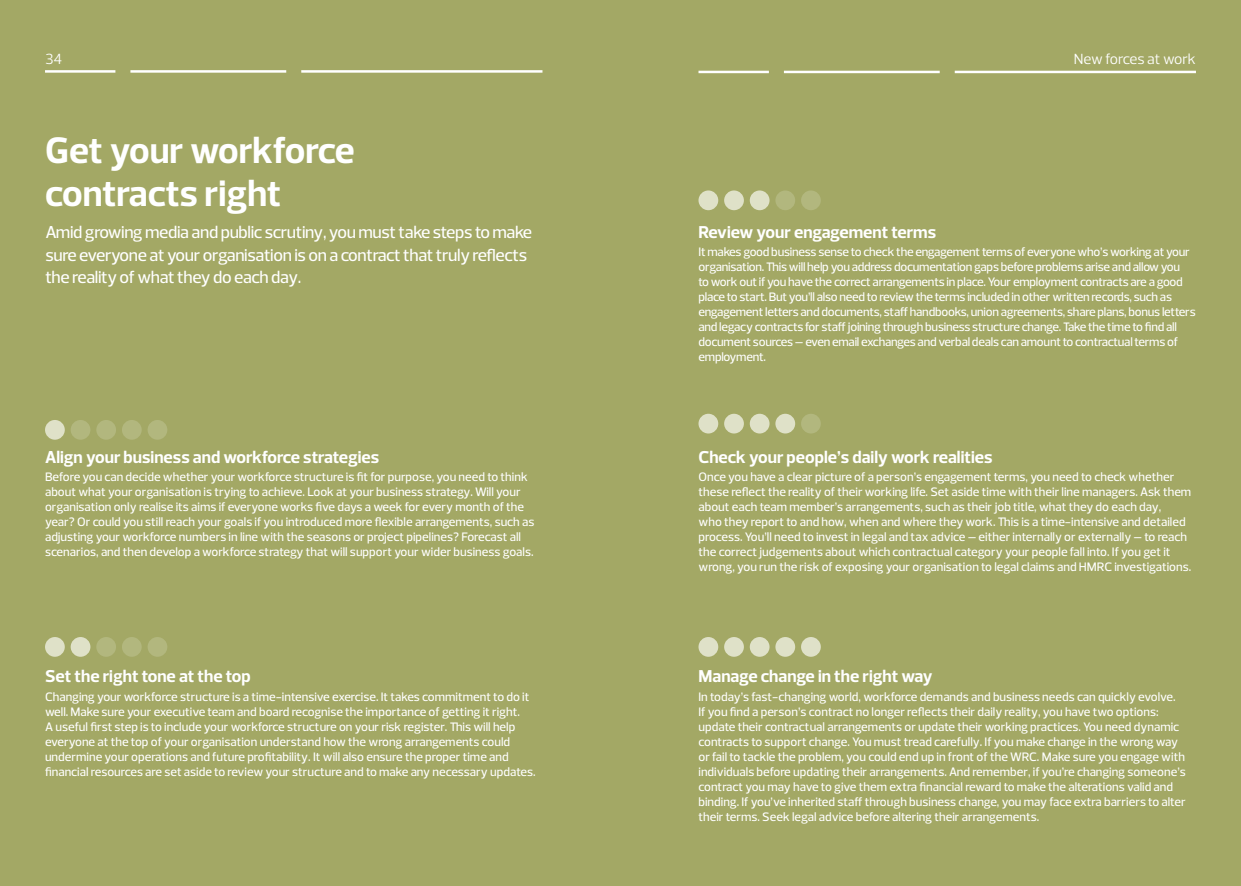
<style>
.page{position:relative;width:1241px;height:886px;background:#fff}
.page>*{position:absolute;margin:0;border:0;box-sizing:border-box;transform-origin:0 0}
.Heading_one_WHITE{font:700 37.5px/42.5px "Prelo";color:#fff}
.Intro_WHITE{font:500 17.5px/22.5px "Prelo";letter-spacing:-.02em;color:#fff}
.Intro_paragraph{font:700 17.5px "Prelo";color:#fff}
.Heading_1_WHITE{font:700 17.5px "Prelo";color:#fff}
.t1{font:15px "Prelo";color:#fff}
.Body_main_WHITE{font:500 12.5px/15px "Prelo";color:#fff}
.Body_main_WHITE-2{font:500 12.5px/15px "Prelo";letter-spacing:-.02em;color:#fff}
</style>
<div class="page">
<div style="left:0;top:0;width:1240px;height:886px;background:#a3a865"></div>
<hr style="left:698px;top:71px;width:70px;height:2px;background:#fff">
<hr style="left:783px;top:71px;width:156px;height:2px;background:#fff">
<hr style="left:954px;top:71px;width:241px;height:2px;background:#fff">
<hr style="left:45px;top:70px;width:70px;height:3px;background:#fff">
<hr style="left:130px;top:70px;width:156px;height:3px;background:#fff">
<hr style="left:301px;top:70px;width:241px;height:3px;background:#fff">
<div style="left:45px;top:420px;width:20px;height:20px;background:#dfe1c8;border-radius:50%"></div>
<div style="left:71px;top:420px;width:19px;height:20px;background:#b2b77e;border-radius:50%"></div>
<div style="left:96px;top:420px;width:20px;height:20px;background:#b2b77e;border-radius:50%"></div>
<div style="left:122px;top:420px;width:20px;height:20px;background:#b2b77e;border-radius:50%"></div>
<div style="left:147px;top:420px;width:20px;height:20px;background:#b2b77e;border-radius:50%"></div>
<div style="left:45px;top:637px;width:20px;height:20px;background:#dfe1c8;border-radius:50%"></div>
<div style="left:71px;top:637px;width:19px;height:20px;background:#dfe1c8;border-radius:50%"></div>
<div style="left:96px;top:637px;width:20px;height:20px;background:#b2b77e;border-radius:50%"></div>
<div style="left:122px;top:637px;width:20px;height:20px;background:#b2b77e;border-radius:50%"></div>
<div style="left:147px;top:637px;width:20px;height:20px;background:#b2b77e;border-radius:50%"></div>
<div style="left:698px;top:190px;width:20px;height:20px;background:#dfe1c8;border-radius:50%"></div>
<div style="left:724px;top:190px;width:19px;height:20px;background:#dfe1c8;border-radius:50%"></div>
<div style="left:749px;top:190px;width:20px;height:20px;background:#dfe1c8;border-radius:50%"></div>
<div style="left:775px;top:190px;width:20px;height:20px;background:#b2b77e;border-radius:50%"></div>
<div style="left:801px;top:190px;width:19px;height:20px;background:#b2b77e;border-radius:50%"></div>
<div style="left:698px;top:414px;width:20px;height:19px;background:#dfe1c8;border-radius:50%"></div>
<div style="left:724px;top:414px;width:19px;height:19px;background:#dfe1c8;border-radius:50%"></div>
<div style="left:749px;top:414px;width:20px;height:19px;background:#dfe1c8;border-radius:50%"></div>
<div style="left:775px;top:414px;width:20px;height:19px;background:#dfe1c8;border-radius:50%"></div>
<div style="left:801px;top:414px;width:19px;height:19px;background:#b2b77e;border-radius:50%"></div>
<div style="left:698px;top:637px;width:20px;height:20px;background:#dfe1c8;border-radius:50%"></div>
<div style="left:724px;top:637px;width:19px;height:20px;background:#dfe1c8;border-radius:50%"></div>
<div style="left:749px;top:637px;width:20px;height:20px;background:#dfe1c8;border-radius:50%"></div>
<div style="left:775px;top:637px;width:20px;height:20px;background:#dfe1c8;border-radius:50%"></div>
<div style="left:801px;top:637px;width:19px;height:20px;background:#dfe1c8;border-radius:50%"></div>
<p class="t1" style="left:45px;top:49px;width:19px">34</p>
<p class="t1" style="left:1073px;top:49px;width:123px">New forces at work</p>
<p class="Heading_one_WHITE" style="left:45px;top:130px;width:311px">Get your workforce contracts right</p>
<p class="Intro_WHITE" style="left:45px;top:221px;width:488px">Amid growing media and public scrutiny, you must take steps to make sure everyone at your organisation is on a contract that truly reflects the reality of what they do each day.</p>
<p class="Heading_1_WHITE" style="left:698px;top:221px;width:239px">Review your engagement terms</p>
<p class="Body_main_WHITE-2" style="left:698px;top:245px;width:498px">It makes good business sense to check the engagement terms of everyone who’s working at your organisation. This will help you address documentation gaps before problems arise and allow you<br>to work out if you have the correct arrangements in place. Your employment contracts are a good place to start. But you’ll also need to review the terms included in other written records, such as engagement letters and documents, staff handbooks, union agreements, share plans, bonus letters and legacy contracts for staff joining through business structure change. Take the time to find all document sources – even email exchanges and verbal deals can amount to contractual terms of employment.</p>
<p class="Intro_paragraph" style="left:45px;top:446px;width:335px">Align your business and workforce strategies</p>
<p class="Body_main_WHITE" style="left:45px;top:470px;width:491px">Before you can decide whether your workforce structure is fit for purpose, you need to think about what your organisation is trying to achieve. Look at your business strategy. Will your organisation only realise its aims if everyone works five days a week for every month of the year? Or could you still reach your goals if you introduced more flexible arrangements, such as adjusting your workforce numbers in line with the seasons or project pipelines? Forecast all scenarios, and then develop a workforce strategy that will support your wider business goals.</p>
<p class="Heading_1_WHITE" style="left:698px;top:446px;width:295px">Check your people’s daily work realities</p>
<p class="Body_main_WHITE" style="left:698px;top:470px;width:494px">Once you have a clear picture of a person’s engagement terms, you need to check whether these reflect the reality of their working life. Set aside time with their line managers. Ask them about each team member’s arrangements, such as their job title, what they do each day,<br>who they report to and how, when and where they work. This is a time-intensive and detailed process. You’ll need to invest in legal and tax advice – either internally or externally – to reach the correct judgements about which contractual category your people fall into. If you get it wrong, you run the risk of exposing your organisation to legal claims and HMRC investigations.</p>
<p class="Intro_paragraph" style="left:45px;top:665px;width:207px">Set the right tone at the top</p>
<p class="Body_main_WHITE" style="left:45px;top:689px;width:492px">Changing your workforce structure is a time-intensive exercise. It takes commitment to do it well. Make sure your executive team and board recognise the importance of getting it right.<br>A useful first step is to include your workforce structure on your risk register. This will help everyone at the top of your organisation understand how the wrong arrangements could undermine your operations and future profitability. It will also ensure the proper time and financial resources are set aside to review your structure and to make any necessary updates.</p>
<p class="Intro_paragraph" style="left:698px;top:665px;width:236px">Manage change in the right way</p>
<p class="Body_main_WHITE" style="left:698px;top:689px;width:489px">In today’s fast-changing world, workforce demands and business needs can quickly evolve.<br>If you find a person’s contract no longer reflects their daily reality, you have two options: update their contractual arrangements or update their working practices. You need dynamic contracts to support change. You must tread carefully. If you make change in the wrong way or fail to tackle the problem, you could end up in front of the WRC. Make sure you engage with individuals before updating their arrangements. And remember, if you’re changing someone’s contract you may have to give them extra financial reward to make the alterations valid and binding. If you’ve inherited staff through business change, you may face extra barriers to alter their terms. Seek legal advice before altering their arrangements.</p>
</div>
